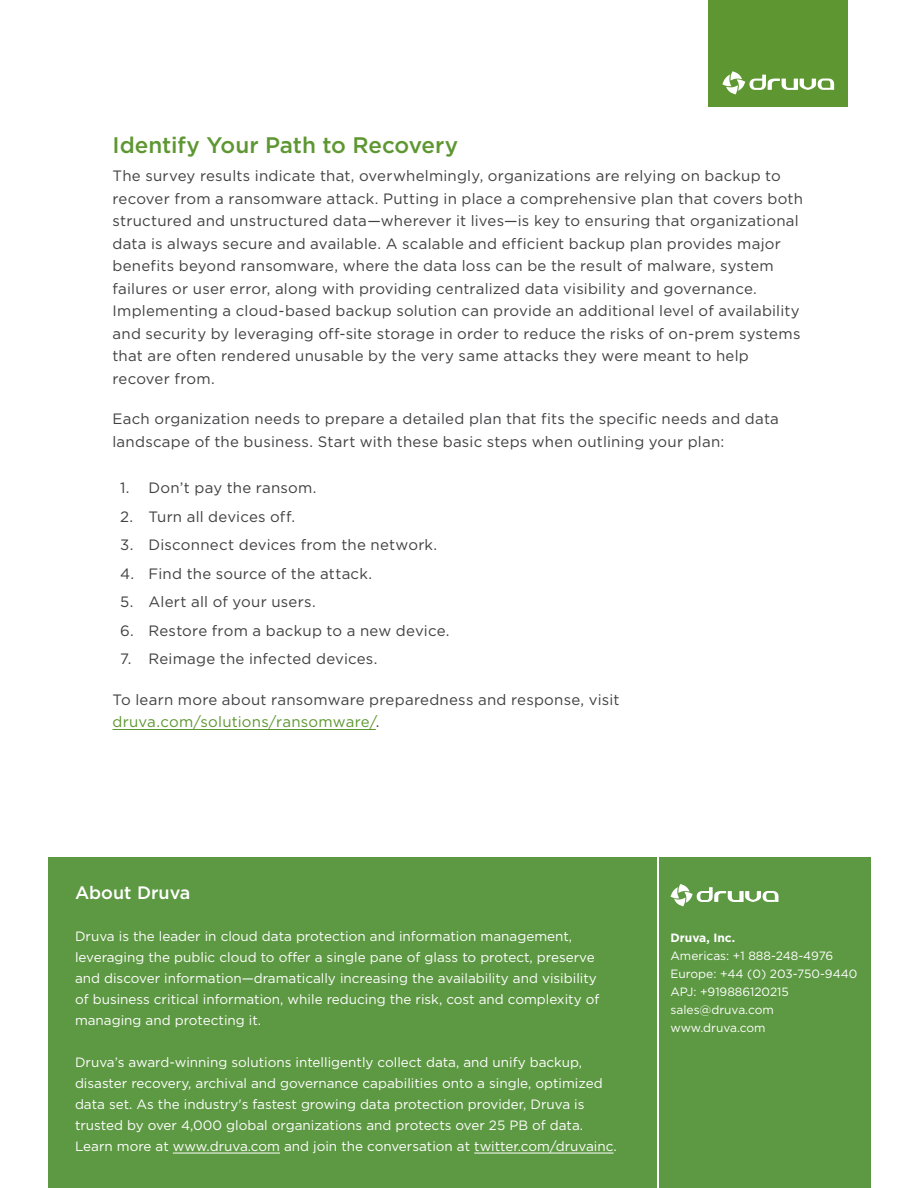
<style>
.page{position:relative;width:918px;height:1188px;background:#fff}
.page>*{position:absolute;margin:0;border:0;box-sizing:border-box;transform-origin:0 0}
.t1{font:500 22.5px "Gotham";letter-spacing:-.005em;color:#5e9732}
.t2{font:500 18px "Gotham";color:#fff}
.t3{font:15px/22.5px "Gotham";letter-spacing:.015em;color:#414042}
.t4{font:13.5px/21px "Gotham";color:#fff}
.t5{font:12px/18px "Gotham";color:#fff}
.t6{font:700 12px "Gotham";color:#fff}
.s1{color:#5e9732}
</style>
<div class="page">
<div style="left:48px;top:857px;width:609px;height:331px;background:#5d9842"></div>
<hr style="left:173px;top:1153px;width:107px;height:1px;background:#fff">
<hr style="left:474px;top:1153px;width:140px;height:1px;background:#fff">
<div style="left:659px;top:857px;width:211px;height:331px;background:#5d9842"></div>
<svg style="left:670px;top:884px;width:108px;height:22px"></svg>
<div style="left:708px;top:0;width:140px;height:107px;background:#5e9732"></div>
<svg style="left:722px;top:71px;width:112px;height:23px"></svg>
<hr style="left:112px;top:729px;width:264px;height:1px;background:#5e9732">
<h1 class="t1" style="left:112px;top:130px;width:347px">Identify Your Path to Recovery</h1>
<p class="t3" style="left:112px;top:165px;width:692px">The survey results indicate that, overwhelmingly, organizations are relying on backup to recover from a ransomware attack. Putting in place a comprehensive plan that covers both structured and unstructured data—wherever it lives—is key to ensuring that organizational data is always secure and available. A scalable and efficient backup plan provides major benefits beyond ransomware, where the data loss can be the result of malware, system failures or user error, along with providing centralized data visibility and governance.<br>Implementing a cloud-based backup solution can provide an additional level of availability and security by leveraging off-site storage in order to reduce the risks of on-prem systems that are often rendered unusable by the very same attacks they were meant to help recover from.</p>
<p class="t3" style="left:112px;top:408px;width:668px">Each organization needs to prepare a detailed plan that fits the specific needs and data landscape of the business. Start with these basic steps when outlining your plan:</p>
<p class="t3" style="left:120px;top:477px;width:198px">1. Don’t pay the ransom.</p>
<p class="t3" style="left:120px;top:505px;width:177px">2. Turn all devices off.</p>
<p class="t3" style="left:120px;top:534px;width:319px">3. Disconnect devices from the network.</p>
<p class="t3" style="left:120px;top:562px;width:254px">4. Find the source of the attack.</p>
<p class="t3" style="left:120px;top:591px;width:197px">5. Alert all of your users.</p>
<p class="t3" style="left:120px;top:619px;width:331px">6. Restore from a backup to a new device.</p>
<p class="t3" style="left:120px;top:648px;width:259px">7. Reimage the infected devices.</p>
<p class="t3" style="left:112px;top:688px;width:509px">To learn more about ransomware preparedness and response, visit <span class="s1">druva.com/solutions/ransomware/</span>.</p>
<p class="t2" style="left:75px;top:881px;width:117px">About Druva</p>
<p class="t4" style="left:75px;top:926px;width:526px">Druva is the leader in cloud data protection and information management, leveraging the public cloud to offer a single pane of glass to protect, preserve and discover information—dramatically increasing the availability and visibility of business critical information, while reducing the risk, cost and complexity of managing and protecting it.</p>
<p class="t4" style="left:75px;top:1052px;width:543px">Druva’s award-winning solutions intelligently collect data, and unify backup, disaster recovery, archival and governance capabilities onto a single, optimized data set. As the industry's fastest growing data protection provider, Druva is trusted by over 4,000 global organizations and protects over 25 PB of data.<br>Learn more at www.druva.com and join the conversation at twitter.com/druvainc.</p>
<p class="t6" style="left:670px;top:930px;width:66px">Druva, Inc.</p>
<p class="t5" style="left:670px;top:946px;width:188px">Americas: +1 888-248-4976<br>Europe: +44 (0) 203-750-9440<br>APJ: +919886120215 sales@druva.com www.druva.com</p>
</div>
